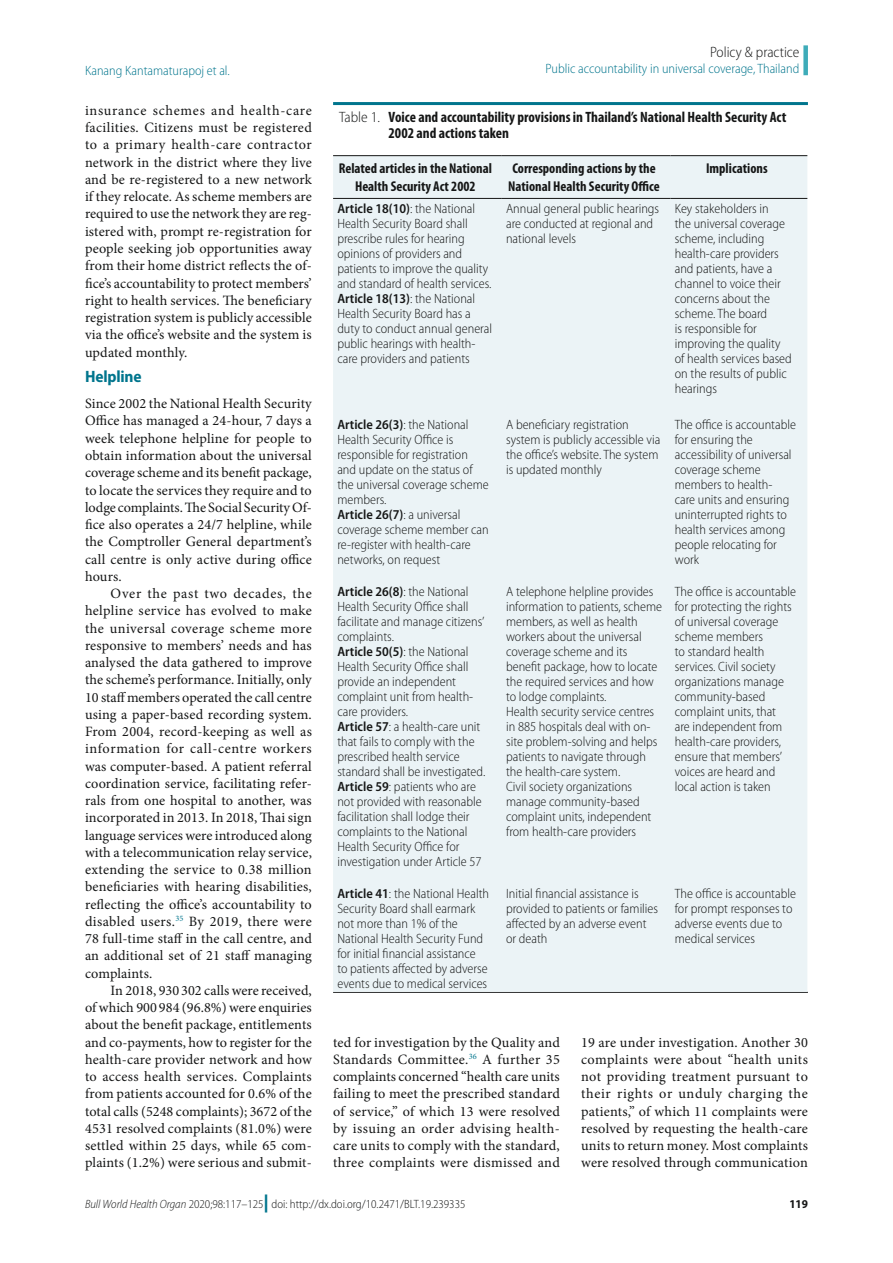
<style>
.page{position:relative;width:893px;height:1263px;background:#fff}
.page>*{position:absolute;margin:0;border:0;box-sizing:border-box;transform-origin:0 0}
.t1{font:700 semi-condensed 16.5px "Myriad Pro";letter-spacing:-.01em;color:#00758d}
.t2{font:700 condensed 15px/16.5px "Myriad Pro";color:#151616}
.t3{font:300 semi-condensed 15px "Myriad Pro";color:#151616}
.t4{font:14.25px/17.2px "Minion Pro";letter-spacing:.01em;color:#151616;text-align:justify}
.t5{font:700 condensed 14.25px/17.9px "Myriad Pro";color:#151616;text-align:center}
.t6{font:300 semi-condensed 13.5px/15px "Myriad Pro";color:#151616}
.t7{font:300 semi-condensed 13.5px "Myriad Pro";color:#00758d}
.t8{font:300 semi-condensed 12px "Myriad Pro";color:#151616}
.t9{font:700 semi-condensed 12px "Myriad Pro";color:#151616}
.s1{font-weight:300;font-stretch:semi-condensed}
.s2{font-weight:600}
.s3{font-style:italic}
.s4{font-weight:900;font-stretch:normal;font-size:18px;color:#00758d}
</style>
<div class="page">
<div style="left:803px;top:45px;width:5px;height:30px;background:#3eacb9"></div>
<hr style="left:333px;top:102px;width:475px;height:3px;background:#00758d">
<hr style="left:333px;top:992px;width:475px;height:1px;background:#151616">
<div style="left:333px;top:156px;width:474px;height:836px;background:#ebf3f6"></div>
<hr style="left:333px;top:155px;width:169px;height:1px;background:#151616">
<hr style="left:502px;top:155px;width:168px;height:1px;background:#151616">
<hr style="left:670px;top:155px;width:137px;height:1px;background:#151616">
<hr style="left:333px;top:198px;width:169px;height:1px;background:#151616">
<hr style="left:502px;top:198px;width:168px;height:1px;background:#151616">
<hr style="left:670px;top:198px;width:137px;height:1px;background:#151616">
<p class="t3" style="left:710px;top:44px;width:91px">Policy &amp; practice</p>
<p class="t7" style="left:85px;top:63px;width:146px">Kanang Kantamaturapoj et al.</p>
<p class="t7" style="left:546px;top:61px;width:255px">Public accountability in universal coverage, Thailand</p>
<p class="t4" style="left:85px;top:102px;width:228px">insurance schemes and health-care facilities. Citizens must be registered to a primary health-care contractor network in the district where they live and be re-registered to a new network if they relocate. As scheme members are required to use the network they are reg&shy;istered with, prompt re-registration for people seeking job opportunities away from their home district reflects the of&shy;fice’s accountability to protect members’ right to health services. The beneficiary registration system is publicly accessible via the office’s website and the system is updated monthly.</p>
<p class="t1" style="left:85px;top:366px;width:58px">Helpline</p>
<p class="t4" style="left:85px;top:395px;width:228px">Since 2002 the National Health Security Office has managed a 24-hour, 7 days a week telephone helpline for people to obtain information about the universal coverage scheme and its benefit package, to locate the services they require and to lodge complaints. The Social Security Of&shy;fice also operates a 24/7 helpline, while the Comptroller General department’s call centre is only active during office hours.</p>
<p class="t4" style="left:85px;top:585px;width:228px;text-indent:26px">Over the past two decades, the helpline service has evolved to make the universal coverage scheme more responsive to members’ needs and has analysed the data gathered to improve the scheme’s performance. Initially, only 10 staff members operated the call centre using a paper-based recording system.<br>From 2004, record-keeping as well as information for call-centre workers was computer-based. A patient referral coordination service, facilitating refer&shy;rals from one hospital to another, was incorporated in 2013. In 2018, Thai sign language services were introduced along with a telecommunication relay service, extending the service to 0.38 million beneficiaries with hearing disabilities, reflecting the office’s accountability to disabled users.<sup>35</sup> By 2019, there were 78 full-time staff in the call centre, and an additional set of 21 staff managing complaints.</p>
<p class="t4" style="left:85px;top:982px;width:228px;text-indent:26px">In 2018, 930 302 calls were received, of which 900 984 (96.8%) were enquiries about the benefit package, entitlements and co-payments, how to register for the health-care provider network and how to access health services. Complaints from patients accounted for 0.6% of the total calls (5248 complaints); 3672 of the 4531 resolved complaints (81.0%) were settled within 25 days, while 65 com&shy;plaints (1.2%) were serious and submit-</p>
<p class="t2" style="left:389px;top:109px;width:399px;text-indent:-50px"><span class="s1">Table 1.</span> Voice and accountability provisions in Thailand’s National Health Security Act<br>2002 and actions taken</p>
<p class="t5" style="left:339px;top:159px;width:155px">Related articles in the National<br>Health Security Act 2002</p>
<p class="t5" style="left:508px;top:159px;width:153px;text-align:left">Corresponding actions by the<br>National Health Security Office</p>
<p class="t5" style="left:706px;top:159px;width:63px">Implications</p>
<p class="t6" style="left:337px;top:201px;width:156px"><span class="s2">Article 18(10)</span>: the National<br>Health Security Board shall prescribe rules for hearing opinions of providers and patients to improve the quality and standard of health services.<br><span class="s2">Article 18(13)</span>: the National<br>Health Security Board has a duty to conduct annual general public hearings with health&shy;care providers and patients</p>
<p class="t6" style="left:506px;top:201px;width:155px">Annual general public hearings are conducted at regional and national levels</p>
<p class="t6" style="left:675px;top:201px;width:119px">Key stakeholders in<br>the universal coverage scheme, including health-care providers and patients, have a channel to voice their concerns about the scheme. The board<br>is responsible for improving the quality of health services based on the results of public hearings</p>
<p class="t6" style="left:337px;top:417px;width:153px"><span class="s2">Article 26(3)</span>: the National<br>Health Security Office is responsible for registration and update on the status of the universal coverage scheme members.<br><span class="s2">Article 26(7)</span>: a universal coverage scheme member can re-register with health-care networks, on request</p>
<p class="t6" style="left:506px;top:417px;width:156px">A beneficiary registration system is publicly accessible via the office’s website. The system is updated monthly</p>
<p class="t6" style="left:675px;top:417px;width:123px">The office is accountable for ensuring the accessibility of universal coverage scheme members to health&shy;care units and ensuring uninterrupted rights to health services among people relocating for work</p>
<p class="t6" style="left:337px;top:584px;width:149px"><span class="s2">Article 26(8)</span>: the National<br>Health Security Office shall facilitate and manage citizens’ complaints.<br><span class="s2">Article 50(5)</span>: the National<br>Health Security Office shall provide an independent complaint unit from health&shy;care providers.<br><span class="s2">Article 57</span>: a health-care unit that fails to comply with the prescribed health service standard shall be investigated.<br><span class="s2">Article 59</span>: patients who are not provided with reasonable facilitation shall lodge their complaints to the National<br>Health Security Office for investigation under Article 57</p>
<p class="t6" style="left:506px;top:584px;width:157px">A telephone helpline provides information to patients, scheme members, as well as health workers about the universal coverage scheme and its benefit package, how to locate the required services and how to lodge complaints.<br>Health security service centres in 885 hospitals deal with on&shy;site problem-solving and helps patients to navigate through the health-care system.<br>Civil society organizations manage community-based complaint units, independent from health-care providers</p>
<p class="t6" style="left:675px;top:584px;width:123px">The office is accountable for protecting the rights of universal coverage scheme members<br>to standard health services. Civil society organizations manage community-based complaint units, that<br>are independent from health-care providers, ensure that members’ voices are heard and local action is taken</p>
<p class="t6" style="left:337px;top:886px;width:153px"><span class="s2">Article 41</span>: the National Health<br>Security Board shall earmark not more than 1% of the<br>National Health Security Fund for initial financial assistance to patients affected by adverse events due to medical services</p>
<p class="t6" style="left:506px;top:886px;width:154px">Initial financial assistance is provided to patients or families affected by an adverse event or death</p>
<p class="t6" style="left:675px;top:886px;width:123px">The office is accountable for prompt responses to adverse events due to medical services</p>
<p class="t4" style="left:333px;top:1033px;width:228px">ted for investigation by the Quality and Standards Committee.<sup>36</sup> A further 35 complaints concerned “health care units failing to meet the prescribed standard of service,” of which 13 were resolved by issuing an order advising health&shy;care units to comply with the standard, three complaints were dismissed and</p>
<p class="t4" style="left:581px;top:1033px;width:228px">19 are under investigation. Another 30 complaints were about “health units not providing treatment pursuant to their rights or unduly charging the patients,” of which 11 complaints were resolved by requesting the health-care units to return money. Most complaints were resolved through communication</p>
<p class="t8" style="left:85px;top:1198px;width:382px"><span class="s3">Bull World Health Organ</span> 2020;98:117–125<span class="s4">|</span> doi: http://dx.doi.org/10.2471/BLT.19.239335</p>
<p class="t9" style="left:789px;top:1196px;width:20px">119</p>
</div>
